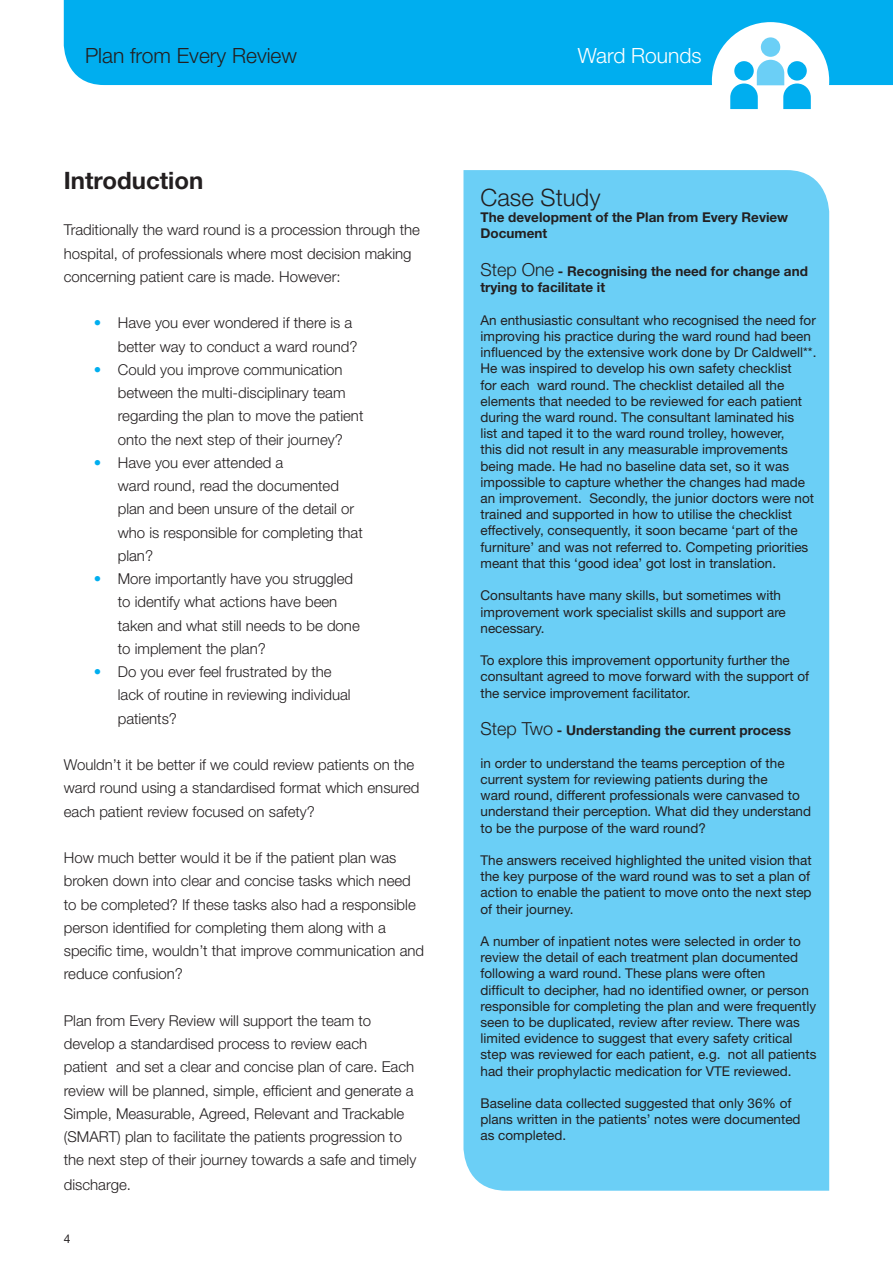
<style>
.page{position:relative;width:893px;height:1263px;background:#fff}
.page>*{position:absolute;margin:0;border:0;box-sizing:border-box;transform-origin:0 0}
.t1{font:700 24px "Helvetica Neue";color:#231f20}
.t2{font:300 24px "Helvetica Neue";color:#231f20}
.t3{font:300 21px "Helvetica Neue";color:#231f20}
.t4{font:300 21px "Helvetica Neue";color:#fff}
.t5{font:300 15px/23.2px "Helvetica Neue";color:#231f20}
.t6{font:13.5px/16.2px "Helvetica Neue";color:#231f20}
.t7{font:700 13.5px/16.2px "Helvetica Neue";color:#231f20}
.t8{font:12px "Helvetica Neue";color:#231f20}
.s1{color:#00aeef}
.s2{font-weight:300;font-size:18px}
</style>
<div class="page">
<div style="left:463px;top:170px;width:366px;height:1021px;background:#6bcff6"></div>
<div style="left:64px;top:0;width:829px;height:85px;background:#00aeef"></div>
<div style="left:712px;top:22px;width:117px;height:117px;background:#fff;border-radius:50%"></div>
<div style="left:761px;top:37px;width:19px;height:20px;background:#6bcff6;border-radius:50%"></div>
<svg style="left:730px;top:60px;width:81px;height:49px"></svg>
<p class="t3" style="left:85px;top:43px;width:214px">Plan from Every Review</p>
<p class="t4" style="left:578px;top:43px;width:125px">Ward Rounds</p>
<p class="t1" style="left:64px;top:165px;width:141px">Introduction</p>
<p class="t5" style="left:64px;top:218px;width:358px">Traditionally the ward round is a procession through the hospital, of professionals where most decision making concerning patient care is made. However:</p>
<p class="t5" style="left:118px;top:311px;width:241px;text-indent:-24px"><span class="s1">•</span> Have you ever wondered if there is a better way to conduct a ward round?</p>
<p class="t5" style="left:118px;top:358px;width:247px;text-indent:-24px"><span class="s1">•</span> Could you improve communication between the multi-disciplinary team regarding the plan to move the patient onto the next step of their journey?</p>
<p class="t5" style="left:118px;top:451px;width:247px;text-indent:-24px"><span class="s1">•</span> Have you ever attended a<br>ward round, read the documented plan and been unsure of the detail or who is responsible for completing that plan?</p>
<p class="t5" style="left:118px;top:567px;width:243px;text-indent:-24px"><span class="s1">•</span> More importantly have you struggled to identify what actions have been taken and what still needs to be done to implement the plan?</p>
<p class="t5" style="left:118px;top:660px;width:234px;text-indent:-24px"><span class="s1">•</span> Do you ever feel frustrated by the lack of routine in reviewing individual patients?</p>
<p class="t5" style="left:64px;top:753px;width:357px">Wouldn’t it be better if we could review patients on the ward round using a standardised format which ensured each patient review focused on safety?</p>
<p class="t5" style="left:64px;top:846px;width:362px">How much better would it be if the patient plan was broken down into clear and concise tasks which need to be completed? If these tasks also had a responsible person identified for completing them along with a specific time, wouldn’t that improve communication and reduce confusion?</p>
<p class="t5" style="left:64px;top:1008px;width:354px">Plan from Every Review will support the team to develop a standardised process to review each<br>patient and set a clear and concise plan of care. Each review will be planned, simple, efficient and generate a Simple, Measurable, Agreed, Relevant and Trackable (SMART) plan to facilitate the patients progression to the next step of their journey towards a safe and timely discharge.</p>
<p class="t8" style="left:64px;top:1231px;width:8px">4</p>
<p class="t2" style="left:480px;top:183px;width:122px">Case Study</p>
<p class="t7" style="left:480px;top:209px;width:309px">The development of the Plan from Every Review<br>Document</p>
<p class="t7" style="left:480px;top:263px;width:329px"><span class="s2">Step One</span> - Recognising the need for change and trying to facilitate it</p>
<p class="t6" style="left:480px;top:312px;width:337px">An enthusiastic consultant who recognised the need for improving his practice during the ward round had been influenced by the extensive work done by Dr Caldwell**.<br>He was inspired to develop his own safety checklist<br>for each ward round. The checklist detailed all the elements that needed to be reviewed for each patient during the ward round. The consultant laminated his<br>list and taped it to the ward round trolley, however,<br>this did not result in any measurable improvements being made. He had no baseline data set, so it was impossible to capture whether the changes had made an improvement. Secondly, the junior doctors were not trained and supported in how to utilise the checklist effectively, consequently, it soon became ‘part of the furniture’ and was not referred to. Competing priorities meant that this ‘good idea’ got lost in translation.</p>
<p class="t6" style="left:480px;top:587px;width:307px">Consultants have many skills, but sometimes with improvement work specialist skills and support are necessary.</p>
<p class="t6" style="left:480px;top:652px;width:330px">To explore this improvement opportunity further the consultant agreed to move forward with the support of the service improvement facilitator.</p>
<p class="t7" style="left:480px;top:722px;width:312px"><span class="s2">Step Two</span> - Understanding the current process</p>
<p class="t6" style="left:480px;top:755px;width:332px">in order to understand the teams perception of the current system for reviewing patients during the<br>ward round, different professionals were canvased to understand their perception. What did they understand to be the purpose of the ward round?</p>
<p class="t6" style="left:480px;top:852px;width:333px;text-align:justify">The answers received highlighted the united vision that the key purpose of the ward round was to set a plan of action to enable the patient to move onto the next step of their journey.</p>
<p class="t6" style="left:480px;top:933px;width:337px">A number of inpatient notes were selected in order to review the detail of each treatment plan documented following a ward round. These plans were often<br>difficult to decipher, had no identified owner, or person responsible for completing the plan and were frequently seen to be duplicated, review after review. There was limited evidence to suggest that every safety critical step was reviewed for each patient, e.g. not all patients had their prophylactic medication for VTE reviewed.</p>
<p class="t6" style="left:480px;top:1095px;width:322px">Baseline data collected suggested that only 36% of plans written in the patients’ notes were documented as completed.</p>
</div>
